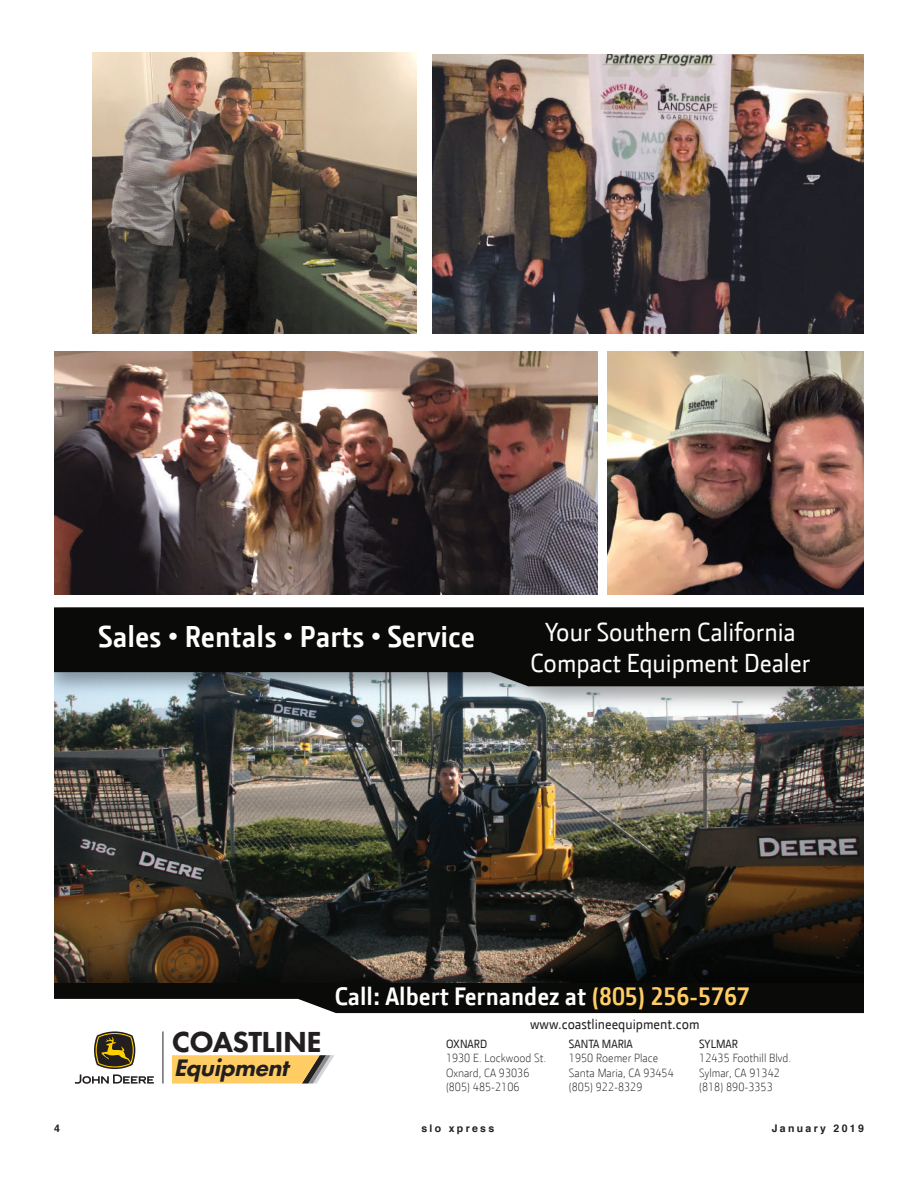
<style>
.page{position:relative;width:918px;height:1188px;background:#fff}
.page>*{position:absolute;margin:0;border:0;box-sizing:border-box;transform-origin:0 0}
.t1{font:700 30.6px "JD Sans";color:#fff}
.t2{font:800 30.15px "Futura PT";letter-spacing:-.02em;color:#231f20}
.t3{font:26.4px/31.7px "JD Sans";color:#fff;text-align:center}
.t4{font:700 25.5px "JD Sans";color:#fff}
.t5{font:italic 800 24.75px "Futura PT";color:#231f20}
.t6{font:14.25px "JD Sans";color:#231f20}
.t7{font:300 12px/14.4px "JD Sans";color:#231f20}
.t8{font:12px "JD Sans";color:#231f20}
.t9{font:700 10.5px "Helvetica";letter-spacing:.22em;color:#231f20}
.s1{color:#ffcd64}
</style>
<div class="page">
<img style="left:54px;top:718px;width:810px;height:233px">
<img style="left:54px;top:686px;width:810px;height:32px">
<svg style="left:54px;top:608px;width:810px;height:78px;fill:#0a0a09"></svg>
<img style="left:54px;top:951px;width:810px;height:32px">
<div style="left:54px;top:983px;width:810px;height:37px;background:#0a0a09"></div>
<svg style="left:54px;top:999px;width:810px;height:85px"></svg>
<svg style="left:172px;top:1055px;width:163px;height:29px"></svg>
<svg style="left:75px;top:1031px;width:79px;height:53px"></svg>
<hr style="left:163px;top:1031px;width:1px;height:53px;background:#231f20">
<img style="left:432px;top:54px;width:432px;height:280px">
<img style="left:608px;top:352px;width:256px;height:242px">
<img style="left:93px;top:52px;width:324px;height:282px">
<img style="left:54px;top:352px;width:543px;height:242px">
<h1 class="t1" style="left:99px;top:617px;width:378px">Sales • Rentals • Parts • Service</h1>
<h3 class="t3" style="left:530px;top:615px;width:282px">Your Southern California<br>Compact Equipment Dealer</h3>
<h2 class="t2" style="left:172px;top:1023px;width:151px">COASTLINE</h2>
<h3 class="t5" style="left:174px;top:1052px;width:122px">Equipment</h3>
<h3 class="t4" style="left:335px;top:980px;width:417px">Call: Albert Fernandez at <span class="s1">(805) 256-5767</span></h3>
<p class="t6" style="left:530px;top:1015px;width:171px">www.coastlineequipment.com</p>
<p class="t8" style="left:446px;top:1036px;width:43px">OXNARD</p>
<p class="t7" style="left:446px;top:1051px;width:102px">1930 E. Lockwood St.<br>Oxnard, CA 93036 (805) 485-2106</p>
<p class="t8" style="left:569px;top:1036px;width:65px">SANTA MARIA</p>
<p class="t7" style="left:569px;top:1051px;width:106px">1950 Roemer Place<br>Santa Maria, CA 93454 (805) 922-8329</p>
<p class="t8" style="left:699px;top:1036px;width:40px">SYLMAR</p>
<p class="t7" style="left:699px;top:1051px;width:93px">12435 Foothill Blvd.<br>Sylmar, CA 91342 (818) 890-3353</p>
<p class="t9" style="left:54px;top:1119px;width:7px">4</p>
<p class="t9" style="left:421px;top:1119px;width:74px">slo xpress</p>
<p class="t9" style="left:772px;top:1119px;width:94px">January 2019</p>
</div>
